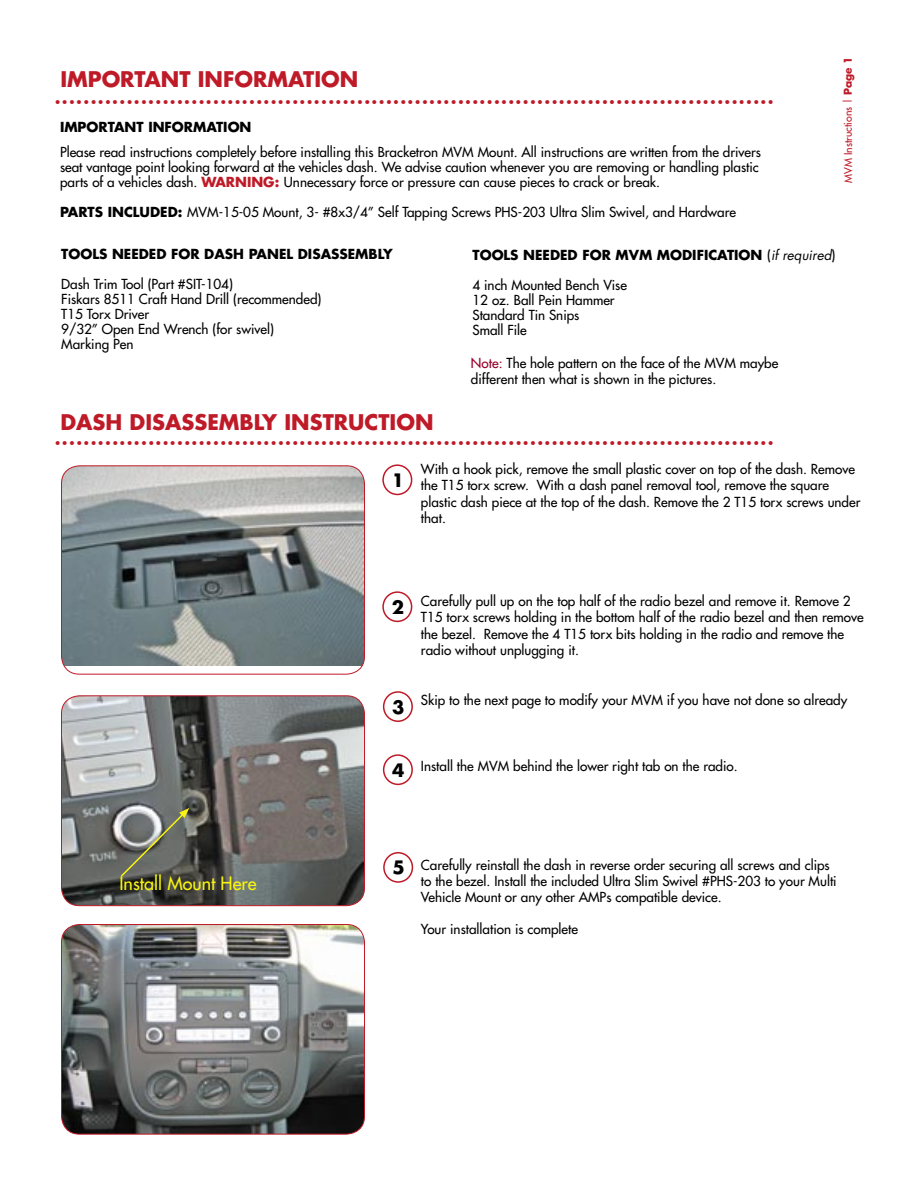
<style>
.page{position:relative;width:918px;height:1188px;background:#fff}
.page>*{position:absolute;margin:0;border:0;box-sizing:border-box;transform-origin:0 0}
.t1{font:700 21px "Futura";color:#bf1a27}
.t2{font:18px "Futura";color:#f7f410}
.t3{font:700 18px "Futura";color:#000}
.t4{font:13.5px/16.5px "Futura";color:#000}
.t5{font:700 13.5px "Futura";color:#000}
.t6{font:700 10.5px "Futura";color:#bf1a27}
.t7{font:10.5px "Futura";color:#bf1a27}
.s1{font-weight:700}
.s2{font-weight:700;color:#bf1a27}
.s3{font-weight:400}
.s4{font-weight:400;font-style:italic}
.s5{color:#970029}
</style>
<div class="page">
<svg style="left:61px;top:465px;width:304px;height:209px;background:#8c9294"></svg>
<svg style="left:61px;top:695px;width:304px;height:211px;background:#777574"></svg>
<svg style="left:61px;top:924px;width:304px;height:210px;background:#7b7b7b"></svg>
<svg style="left:119px;top:808px;width:70px;height:70px;background:#777970"></svg>
<div style="left:382px;top:464px;width:30px;height:31px;border:2px solid #bf1a27;border-radius:50%"></div>
<div style="left:382px;top:591px;width:30px;height:31px;border:2px solid #bf1a27;border-radius:50%"></div>
<div style="left:383px;top:691px;width:30px;height:31px;border:2px solid #bf1a27;border-radius:50%"></div>
<div style="left:383px;top:852px;width:30px;height:31px;border:2px solid #bf1a27;border-radius:50%"></div>
<div style="left:383px;top:754px;width:30px;height:31px;border:2px solid #bf1a27;border-radius:50%"></div>
<p class="t7" style="left:841px;top:183px;width:128px;rotate:-90deg">MVM Instructions | <span class="s1">Page 1</span></p>
<p class="t1" style="left:60px;top:65px;width:299px">IMPORTANT INFORMATION</p>
<p class="t6" style="left:54px;top:95px;width:722px">••••••••••••••••••••••••••••••••••••••••••••••••••••••••••••••••••••••••••••••••••••••••••••••••••••</p>
<p class="t5" style="left:60px;top:117px;width:193px">IMPORTANT INFORMATION</p>
<p class="t4" style="left:60px;top:145px;width:703px;line-height:15px">Please read instructions completely before installing this Bracketron MVM Mount. All instructions are written from the drivers seat vantage point looking forward at the vehicles dash. We advise caution whenever you are removing or handling plastic parts of a vehicles dash. <span class="s2">WARNING:</span> Unnecessary force or pressure can cause pieces to crack or break.</p>
<p class="t4" style="left:60px;top:204px;width:678px"><span class="s1">PARTS INCLUDED:</span> MVM-15-05 Mount, 3- #8x3/4” Self Tapping Screws PHS-203 Ultra Slim Swivel, and Hardware</p>
<p class="t5" style="left:472px;top:246px;width:364px">TOOLS NEEDED FOR MVM MODIFICATION <span class="s3">(</span><span class="s4">if required</span><span class="s3">)</span></p>
<p class="t4" style="left:472px;top:277px;width:156px">4 inch Mounted Bench Vise</p>
<p class="t4" style="left:472px;top:292px;width:144px">12 oz. Ball Pein Hammer</p>
<p class="t4" style="left:472px;top:307px;width:108px">Standard Tin Snips</p>
<p class="t4" style="left:472px;top:322px;width:56px">Small File</p>
<p class="t5" style="left:61px;top:244px;width:333px">TOOLS NEEDED FOR DASH PANEL DISASSEMBLY</p>
<p class="t4" style="left:61px;top:275px;width:173px">Dash Trim Tool (Part #SIT-104)</p>
<p class="t4" style="left:61px;top:290px;width:262px">Fiskars 8511 Craft Hand Drill (recommended)</p>
<p class="t4" style="left:61px;top:305px;width:90px">T15 Torx Driver</p>
<p class="t4" style="left:61px;top:320px;width:214px">9/32” Open End Wrench (for swivel)</p>
<p class="t4" style="left:61px;top:335px;width:74px">Marking Pen</p>
<p class="t4" style="left:471px;top:355px;width:309px"><span class="s5">Note:</span> The hole pattern on the face of the MVM maybe different then what is shown in the pictures.</p>
<p class="t1" style="left:60px;top:407px;width:375px">DASH DISASSEMBLY INSTRUCTION</p>
<p class="t6" style="left:54px;top:436px;width:722px">••••••••••••••••••••••••••••••••••••••••••••••••••••••••••••••••••••••••••••••••••••••••••••••••••••</p>
<p class="t4" style="left:421px;top:461px;width:441px">With a hook pick, remove the small plastic cover on top of the dash. Remove the T15 torx screw. With a dash panel removal tool, remove the square plastic dash piece at the top of the dash. Remove the 2 T15 torx screws under that.</p>
<p class="t3" style="left:392px;top:468px;width:14px">1</p>
<p class="t2" style="left:119px;top:871px;width:139px">Install Mount Here</p>
<p class="t3" style="left:392px;top:595px;width:14px">2</p>
<p class="t3" style="left:392px;top:694px;width:14px">3</p>
<p class="t4" style="left:421px;top:593px;width:444px">Carefully pull up on the top half of the radio bezel and remove it. Remove 2<br>T15 torx screws holding in the bottom half of the radio bezel and then remove the bezel. Remove the 4 T15 torx bits holding in the radio and remove the radio without unplugging it.</p>
<p class="t4" style="left:421px;top:692px;width:428px">Skip to the next page to modify your MVM if you have not done so already</p>
<p class="t3" style="left:392px;top:758px;width:14px">4</p>
<p class="t4" style="left:421px;top:758px;width:318px">Install the MVM behind the lower right tab on the radio.</p>
<p class="t3" style="left:393px;top:855px;width:14px">5</p>
<p class="t4" style="left:421px;top:856px;width:417px">Carefully reinstall the dash in reverse order securing all screws and clips to the bezel. Install the included Ultra Slim Swivel #PHS-203 to your Multi<br>Vehicle Mount or any other AMPs compatible device.</p>
<p class="t4" style="left:421px;top:921px;width:159px">Your installation is complete</p>
</div>
